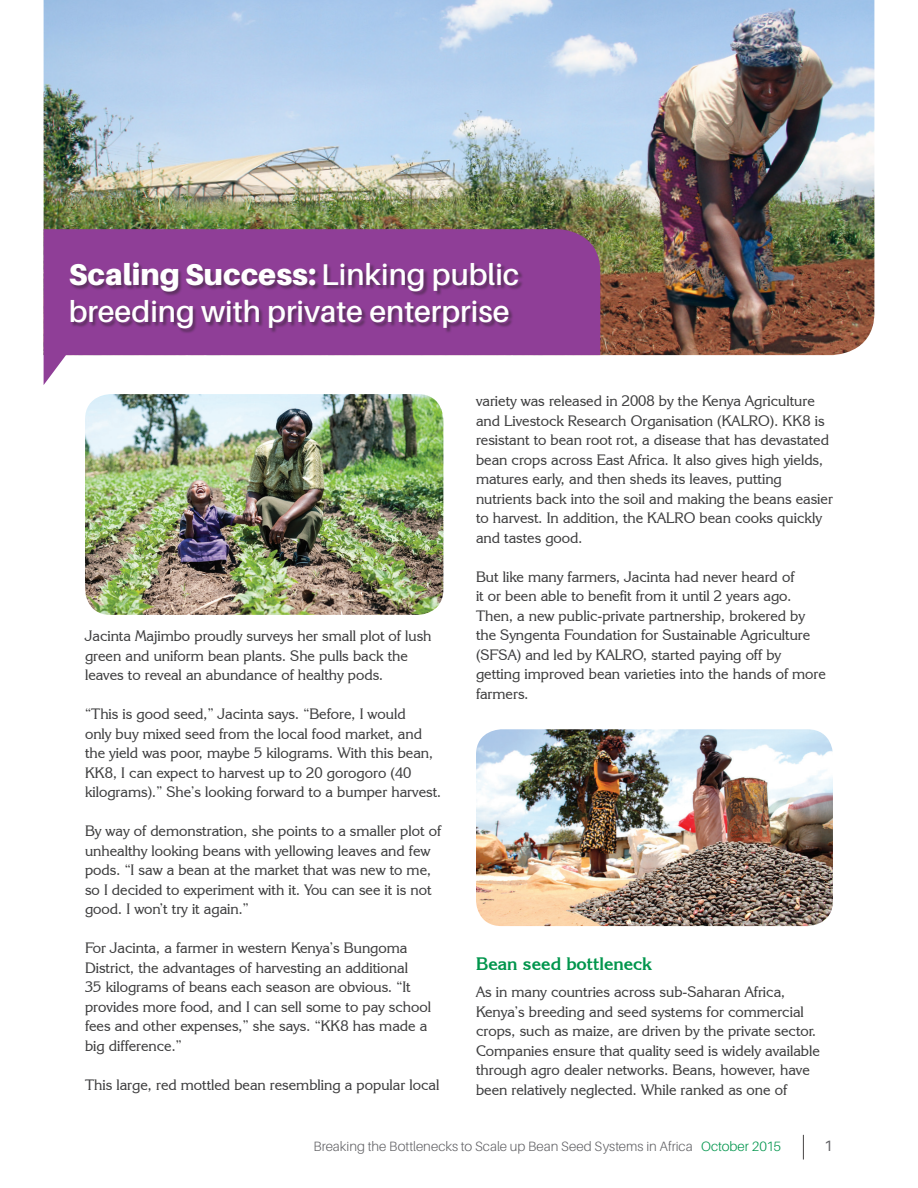
<style>
.page{position:relative;width:918px;height:1188px;background:#fff}
.page>*{position:absolute;margin:0;border:0;box-sizing:border-box;transform-origin:0 0}
.t1{font:600 30px/37.5px "Aileron";color:#fff}
.t2{font:700 18px "Korinna IT Cby BT";color:#00954c}
.t3{font:15px/19.5px "Korinna IT Cby BT";color:#3e3e3f}
.t4{font:15px "Aileron";color:#636366}
.t5{font:300 13.5px "Aileron";color:#636366}
.s1{font-weight:900}
.s2{color:#00954c}
</style>
<div class="page">
<svg style="left:803px;top:1135px;width:1px;height:25px"></svg>
<img style="left:44px;top:0;width:830px;height:355px">
<svg style="left:44px;top:229px;width:556px;height:156px;fill:#8f3e97"></svg>
<div style="left:70px;top:263px;width:454px;height:70px;background:#231f20;opacity:.45"></div>
<svg style="left:85px;top:380px;width:357px;height:5px"></svg>
<img style="left:85px;top:394px;width:358px;height:221px">
<img style="left:476px;top:729px;width:357px;height:197px">
<p class="t1" style="left:69px;top:256px;width:452px"><span class="s1">Scaling Success:</span> Linking public breeding with private enterprise</p>
<p class="t3" style="left:85px;top:626px;width:348px">Jacinta Majimbo proudly surveys her small plot of lush green and uniform bean plants. She pulls back the leaves to reveal an abundance of healthy pods.</p>
<p class="t3" style="left:85px;top:704px;width:358px">“This is good seed,” Jacinta says. “Before, I would<br>only buy mixed seed from the local food market, and the yield was poor, maybe 5 kilograms. With this bean, KK8, I can expect to harvest up to 20 gorogoro (40 kilograms).” She’s looking forward to a bumper harvest.</p>
<p class="t3" style="left:85px;top:821px;width:358px">By way of demonstration, she points to a smaller plot of unhealthy looking beans with yellowing leaves and few pods. “I saw a bean at the market that was new to me, so I decided to experiment with it. You can see it is not good. I won’t try it again.”</p>
<p class="t3" style="left:85px;top:938px;width:348px">For Jacinta, a farmer in western Kenya’s Bungoma District, the advantages of harvesting an additional<br>35 kilograms of beans each season are obvious. “It provides more food, and I can sell some to pay school fees and other expenses,” she says. “KK8 has made a big difference.”</p>
<p class="t3" style="left:85px;top:1074px;width:356px">This large, red mottled bean resembling a popular local</p>
<p class="t3" style="left:476px;top:391px;width:358px">variety was released in 2008 by the Kenya Agriculture and Livestock Research Organisation (KALRO). KK8 is resistant to bean root rot, a disease that has devastated bean crops across East Africa. It also gives high yields, matures early, and then sheds its leaves, putting nutrients back into the soil and making the beans easier to harvest. In addition, the KALRO bean cooks quickly and tastes good.</p>
<p class="t3" style="left:476px;top:567px;width:351px">But like many farmers, Jacinta had never heard of<br>it or been able to benefit from it until 2 years ago.<br>Then, a new public-private partnership, brokered by the Syngenta Foundation for Sustainable Agriculture (SFSA) and led by KALRO, started paying off by getting improved bean varieties into the hands of more farmers.</p>
<p class="t2" style="left:476px;top:953px;width:178px">Bean seed bottleneck</p>
<p class="t3" style="left:476px;top:982px;width:345px">As in many countries across sub-Saharan Africa, Kenya’s breeding and seed systems for commercial crops, such as maize, are driven by the private sector.<br>Companies ensure that quality seed is widely available through agro dealer networks. Beans, however, have been relatively neglected. While ranked as one of</p>
<p class="t5" style="left:313px;top:1139px;width:469px">Breaking the Bottlenecks to Scale up Bean Seed Systems in Africa <span class="s2">October 2015</span></p>
<p class="t4" style="left:824px;top:1138px;width:10px">1</p>
</div>
